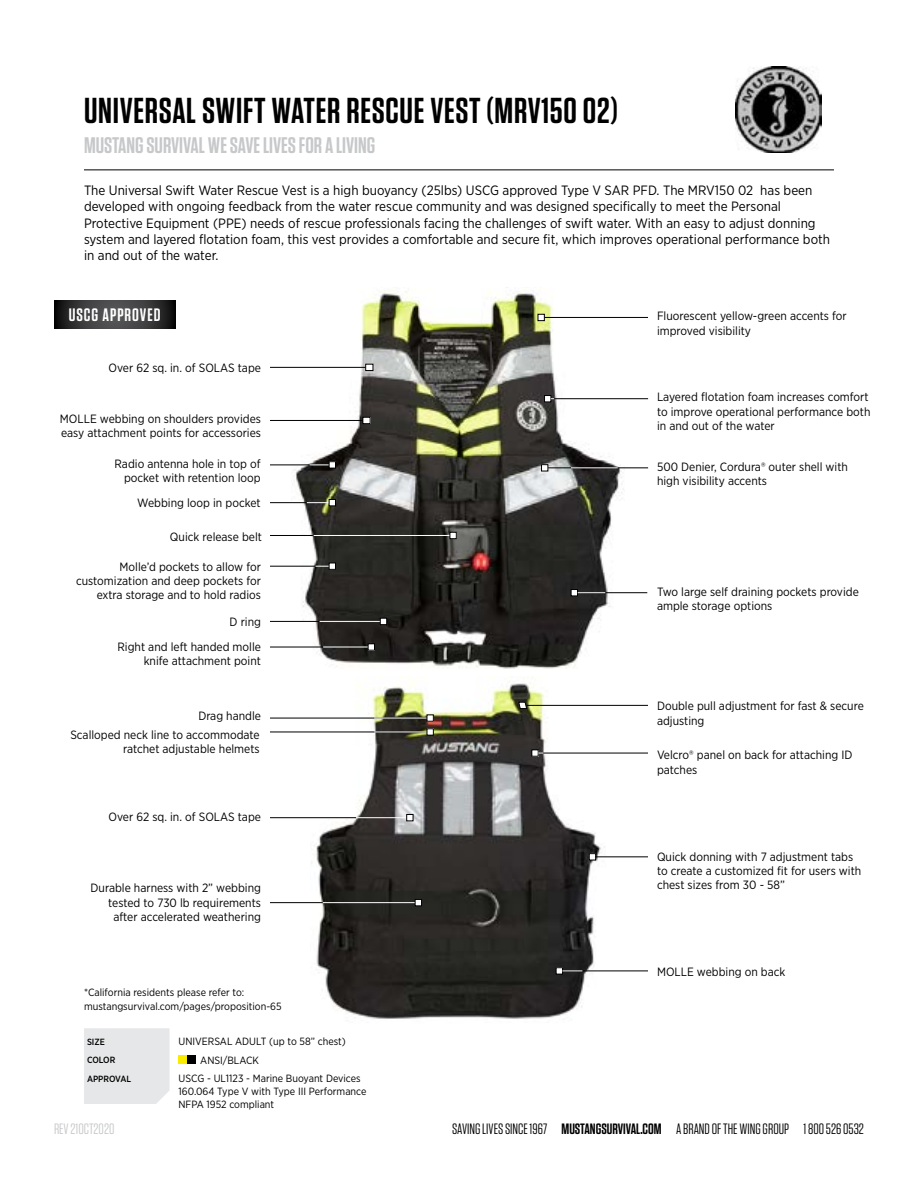
<style>
.page{position:relative;width:918px;height:1188px;background:#fff}
.page>*{position:absolute;margin:0;border:0;box-sizing:border-box;transform-origin:0 0}
.t1{font:600 36px "Tungsten";letter-spacing:.02em;color:#000}
.t2{font:600 22.5px "Tungsten";color:#c7c8ca}
.t3{font:600 18px "Tungsten";letter-spacing:.05em;color:#fff}
.t4{font:15px "Tungsten";color:#000}
.t5{font:15px "Tungsten";color:#c7c8ca}
.t6{font:13.5px/16.2px "Gotham Narrow";color:#000}
.t7{font:12px/14.2px "Gotham Narrow";color:#000}
.t8{font:10.5px/12.6px "Gotham Narrow";color:#000}
.t9{font:500 9px/18.8px "Gotham Narrow";color:#000}
.s1{font-weight:600}
</style>
<div class="page">
<img style="left:292px;top:287px;width:332px;height:382px">
<img style="left:310px;top:677px;width:296px;height:342px">
<div style="left:589px;top:854px;width:7px;height:6px;background:#fff"></div>
<div style="left:589px;top:853px;width:7px;height:7px;border:1px solid #000"></div>
<hr style="left:595px;top:857px;width:53px;height:1px;background:#000">
<div style="left:544px;top:395px;width:7px;height:7px;border:1px solid #000"></div>
<hr style="left:551px;top:398px;width:97px;height:1px;background:#000">
<div style="left:541px;top:464px;width:7px;height:7px;border:1px solid #000"></div>
<hr style="left:548px;top:468px;width:100px;height:1px;background:#000">
<div style="left:571px;top:589px;width:7px;height:7px;border:1px solid #000"></div>
<hr style="left:578px;top:592px;width:69px;height:1px;background:#000">
<svg style="left:518px;top:702px;width:9px;height:7px"></svg>
<hr style="left:527px;top:705px;width:121px;height:1px;background:#000">
<hr style="left:270px;top:535px;width:43px;height:1px;background:#000">
<hr style="left:314px;top:535px;width:136px;height:1px;background:#fff">
<div style="left:450px;top:532px;width:6px;height:7px;background:#fff"></div>
<div style="left:450px;top:532px;width:7px;height:7px;border:1px solid #000"></div>
<hr style="left:270px;top:621px;width:50px;height:1px;background:#000">
<hr style="left:320px;top:621px;width:60px;height:1px;background:#fff">
<div style="left:380px;top:618px;width:7px;height:7px;background:#fff"></div>
<div style="left:380px;top:618px;width:7px;height:7px;border:1px solid #000"></div>
<hr style="left:270px;top:647px;width:54px;height:1px;background:#000">
<hr style="left:323px;top:647px;width:45px;height:1px;background:#fff">
<div style="left:368px;top:644px;width:7px;height:6px;background:#fff"></div>
<div style="left:368px;top:644px;width:7px;height:6px;border:1px solid #000"></div>
<hr style="left:270px;top:718px;width:157px;height:1px;background:#000">
<hr style="left:374px;top:718px;width:53px;height:1px;background:#fff">
<div style="left:427px;top:715px;width:7px;height:6px;border:1px solid #000"></div>
<hr style="left:270px;top:732px;width:157px;height:1px;background:#000">
<hr style="left:374px;top:732px;width:53px;height:1px;background:#fff">
<div style="left:427px;top:729px;width:7px;height:6px;border:1px solid #000"></div>
<div style="left:363px;top:417px;width:7px;height:7px;background:#fff"></div>
<div style="left:363px;top:417px;width:7px;height:7px;border:1px solid #000"></div>
<hr style="left:270px;top:420px;width:93px;height:1px;background:#000">
<hr style="left:563px;top:971px;width:85px;height:1px;background:#000">
<div style="left:556px;top:968px;width:7px;height:6px;background:#fff"></div>
<div style="left:556px;top:968px;width:7px;height:6px;border:1px solid #000"></div>
<hr style="left:540px;top:753px;width:108px;height:1px;background:#000">
<hr style="left:270px;top:902px;width:53px;height:1px;background:#000">
<hr style="left:323px;top:902px;width:92px;height:1px;background:#fff">
<div style="left:415px;top:899px;width:7px;height:7px;background:#fff"></div>
<div style="left:415px;top:899px;width:7px;height:7px;border:1px solid #000"></div>
<svg style="left:54px;top:301px;width:121px;height:27px;background:#383839"></svg>
<hr style="left:270px;top:817px;width:86px;height:1px;background:#000">
<hr style="left:357px;top:817px;width:53px;height:1px;background:#fff">
<div style="left:407px;top:814px;width:6px;height:7px;border:1px solid #000"></div>
<hr style="left:270px;top:502px;width:36px;height:1px;background:#000">
<svg style="left:307px;top:502px;width:22px;height:1px"></svg>
<div style="left:329px;top:499px;width:6px;height:7px;background:#fff"></div>
<div style="left:329px;top:499px;width:7px;height:7px;border:1px solid #000"></div>
<hr style="left:270px;top:566px;width:46px;height:1px;background:#000">
<svg style="left:316px;top:563px;width:18px;height:6px"></svg>
<div style="left:329px;top:563px;width:7px;height:7px;border:1px solid #000"></div>
<hr style="left:270px;top:465px;width:43px;height:1px;background:#000">
<svg style="left:310px;top:462px;width:24px;height:6px"></svg>
<div style="left:329px;top:462px;width:7px;height:6px;border:1px solid #000"></div>
<div style="left:366px;top:364px;width:7px;height:7px;background:#fff"></div>
<div style="left:366px;top:364px;width:7px;height:7px;border:1px solid #000"></div>
<hr style="left:270px;top:367px;width:96px;height:1px;background:#000">
<div style="left:538px;top:314px;width:6px;height:7px;background:#fff"></div>
<div style="left:538px;top:314px;width:7px;height:7px;border:1px solid #000"></div>
<hr style="left:545px;top:317px;width:103px;height:1px;background:#000">
<svg style="left:545px;top:396px;width:9px;height:6px"></svg>
<svg style="left:532px;top:750px;width:11px;height:6px"></svg>
<svg style="left:562px;top:971px;width:20px;height:1px"></svg>
<svg style="left:571px;top:590px;width:34px;height:6px"></svg>
<hr style="left:571px;top:468px;width:47px;height:1px;background:#fff">
<div style="left:84px;top:1028px;width:86px;height:76px;background:#e6e7e8"></div>
<div style="left:178px;top:1055px;width:10px;height:9px;background:#f9ec00"></div>
<div style="left:188px;top:1055px;width:8px;height:9px;background:#000"></div>
<img style="left:735px;top:66px;width:87px;height:87px">
<hr style="left:84px;top:170px;width:750px;height:1px;background:#000">
<h1 class="t1" style="left:84px;top:91px;width:535px">UNIVERSAL SWIFT WATER RESCUE VEST (MRV150 02)</h1>
<h2 class="t2" style="left:84px;top:133px;width:293px">MUSTANG SURVIVAL WE SAVE LIVES FOR A LIVING</h2>
<p class="t6" style="left:84px;top:182px;width:748px">The Universal Swift Water Rescue Vest is a high buoyancy (25lbs) USCG approved Type V SAR PFD. The MRV150 02 has been developed with ongoing feedback from the water rescue community and was designed specifically to meet the Personal Protective Equipment (PPE) needs of rescue professionals facing the challenges of swift water. With an easy to adjust donning system and layered flotation foam, this vest provides a comfortable and secure fit, which improves operational performance both in and out of the water.</p>
<h3 class="t3" style="left:69px;top:305px;width:93px">USCG APPROVED</h3>
<p class="t7" style="left:109px;top:360px;width:154px">Over 62 sq. in. of SOLAS tape</p>
<p class="t7" style="left:60px;top:411px;width:203px">MOLLE webbing on shoulders provides easy attachment points for accessories</p>
<p class="t7" style="left:115px;top:456px;width:148px;text-align:right">Radio antenna hole in top of pocket with retention loop</p>
<p class="t7" style="left:137px;top:496px;width:125px">Webbing loop in pocket</p>
<p class="t7" style="left:170px;top:529px;width:93px">Quick release belt</p>
<p class="t7" style="left:76px;top:559px;width:186px;text-align:right">Molle’d pockets to allow for customization and deep pockets for extra storage and to hold radios</p>
<p class="t7" style="left:118px;top:608px;width:145px;line-height:25.7px;text-align:right">D ring<br>Right and left handed molle</p>
<p class="t7" style="left:144px;top:654px;width:119px">knife attachment point</p>
<p class="t7" style="left:70px;top:706px;width:192px;line-height:19.2px;text-align:right">Drag handle<br>Scalloped neck line to accommodate</p>
<p class="t7" style="left:123px;top:742px;width:138px">ratchet adjustable helmets</p>
<p class="t7" style="left:109px;top:809px;width:154px">Over 62 sq. in. of SOLAS tape</p>
<p class="t7" style="left:91px;top:881px;width:172px;text-align:right">Durable harness with 2” webbing tested to 730 lb requirements after accelerated weathering</p>
<p class="t8" style="left:84px;top:986px;width:199px;line-height:13px">*California residents please refer to: mustangsurvival.com/pages/proposition-65</p>
<p class="t9" style="left:87px;top:1032px;width:30px">SIZE<br>COLOR</p>
<p class="t8" style="left:200px;top:1032px;width:147px;line-height:18.8px;text-indent:-22px">UNIVERSAL ADULT (up to 58” chest)<br>ANSI/BLACK</p>
<p class="t9" style="left:87px;top:1070px;width:46px">APPROVAL</p>
<p class="t8" style="left:178px;top:1072px;width:190px">USCG - UL1123 - Marine Buoyant Devices<br>160.064 Type V with Type III Performance<br>NFPA 1952 compliant</p>
<p class="t7" style="left:657px;top:309px;width:191px">Fluorescent yellow-green accents for improved visibility</p>
<p class="t7" style="left:657px;top:390px;width:215px">Layered flotation foam increases comfort to improve operational performance both in and out of the water</p>
<p class="t7" style="left:657px;top:459px;width:193px">500 Denier, Cordura® outer shell with high visibility accents</p>
<p class="t7" style="left:657px;top:584px;width:203px">Two large self draining pockets provide ample storage options</p>
<p class="t7" style="left:657px;top:699px;width:208px">Double pull adjustment for fast &amp; secure adjusting</p>
<p class="t7" style="left:657px;top:748px;width:197px">Velcro® panel on back for attaching ID patches</p>
<p class="t7" style="left:657px;top:849px;width:206px">Quick donning with 7 adjustment tabs to create a customized fit for users with chest sizes from 30 - 58”</p>
<p class="t7" style="left:657px;top:964px;width:130px">MOLLE webbing on back</p>
<p class="t5" style="left:54px;top:1121px;width:62px">REV 21Oct2020</p>
<p class="t4" style="left:452px;top:1121px;width:413px">SAVING LIVES SINCE 1967 <span class="s1">MUSTANGSURVIVAL.COM</span> A BRAND OF THE WING GROUP 1 800 526 0532</p>
</div>
